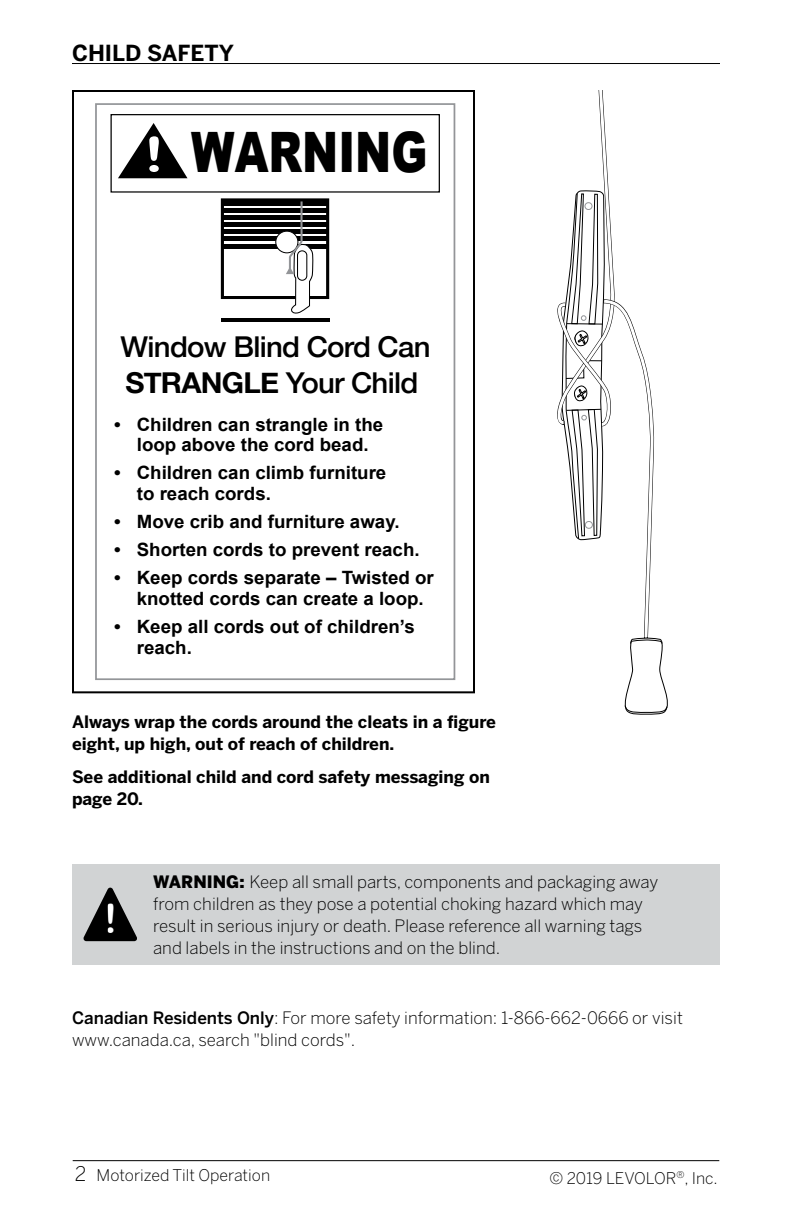
<style>
.page{position:relative;width:792px;height:1224px;background:#fff}
.page>*{position:absolute;margin:0;border:0;box-sizing:border-box;transform-origin:0 0}
.t1{font:900 55.8px "Arial";color:#000;scale:.78 1}
.t2{font:40.4px "Arial Rounded MT Bold";color:#fff}
.t3{font:500 28.8px/35.4px "Helvetica Neue";letter-spacing:-.025em;color:#000}
.t4{font:700 22px "Benton Sans";color:#000}
.t5{font:300 20px "Benton Sans";color:#000}
.t6{font:700 18.4px/20.8px "Arial";color:#000}
.t7{font:300 17px/22px "Benton Sans";color:#000}
.t8{font:700 17px/22px "Benton Sans";color:#000}
.t9{font:300 16px "Benton Sans";color:#000}
.s1{font-family:"Arial Rounded MT Bold";font-weight:400;font-size:48.2px;color:#fff}
.s2{font-weight:700}
.s3{font-weight:900}
.s4{font-weight:500}
</style>
<div class="page">
<hr style="left:72px;top:63px;width:648px;height:1px;background:#000">
<hr style="left:73px;top:1160px;width:646px;height:1px;background:#000">
<div style="left:72px;top:864px;width:648px;height:101px;background:#d1d3d4"></div>
<svg style="left:83px;top:888px;width:54px;height:53px"></svg>
<div style="left:223px;top:201px;width:105px;height:5px;background:#000"></div>
<div style="left:223px;top:208px;width:105px;height:5px;background:#000"></div>
<div style="left:223px;top:215px;width:105px;height:5px;background:#000"></div>
<div style="left:223px;top:222px;width:105px;height:5px;background:#000"></div>
<div style="left:223px;top:229px;width:105px;height:5px;background:#000"></div>
<div style="left:223px;top:236px;width:105px;height:5px;background:#000"></div>
<div style="left:223px;top:244px;width:105px;height:5px;background:#000"></div>
<hr style="left:221px;top:319px;width:108px;height:3px;background:#000">
<div style="left:221px;top:198px;width:108px;height:101px;border:3px solid #000"></div>
<div style="left:276px;top:231px;width:22px;height:22px;background:#fff;border-radius:50%"></div>
<div style="left:275px;top:231px;width:23px;height:22px;border:1px solid #000;border-radius:50%"></div>
<svg style="left:286px;top:199px;width:28px;height:115px"></svg>
<div style="left:111px;top:114px;width:329px;height:79px;border:1px solid #000"></div>
<svg style="left:118px;top:123px;width:70px;height:55px"></svg>
<div style="left:95px;top:103px;width:360px;height:577px;border:2px solid #939598"></div>
<div style="left:72px;top:90px;width:403px;height:603px;border:2px solid #000"></div>
<svg style="left:557px;top:90px;width:111px;height:625px"></svg>
<p class="t4" style="left:72px;top:40px;width:163px">CHILD SAFETY</p>
<h1 class="t1" style="left:143px;top:111px;width:366px"><span class="s1">!</span> WARNING</h1>
<h3 class="t3" style="left:121px;top:327px;width:311px">Window Blind Cord Can<br><span class="s2">STRANGLE</span> Your Child</h3>
<p class="t6" style="left:114px;top:414px;width:271px;text-align:center">• Children can strangle in the loop above the cord bead.</p>
<p class="t6" style="left:137px;top:463px;width:251px;text-indent:-23px">• Children can climb furniture to reach cords.</p>
<p class="t6" style="left:114px;top:512px;width:287px">• Move crib and furniture away.</p>
<p class="t6" style="left:114px;top:540px;width:307px">• Shorten cords to prevent reach.</p>
<p class="t6" style="left:137px;top:568px;width:299px;text-indent:-23px">• Keep cords separate – Twisted or knotted cords can create a loop.</p>
<p class="t6" style="left:137px;top:617px;width:279px;text-indent:-23px">• Keep all cords out of children’s reach.</p>
<p class="t8" style="left:72px;top:710px;width:426px">Always wrap the cords around the cleats in a figure eight, up high, out of reach of children.</p>
<p class="t8" style="left:72px;top:766px;width:419px">See additional child and cord safety messaging on page 20.</p>
<h2 class="t2" style="left:104px;top:895px;width:15px">!</h2>
<p class="t7" style="left:153px;top:871px;width:507px"><span class="s3">WARNING:</span> Keep all small parts, components and packaging away from children as they pose a potential choking hazard which may result in serious injury or death. Please reference all warning tags and labels in the instructions and on the blind.</p>
<p class="t7" style="left:72px;top:1007px;width:612px"><span class="s4">Canadian Residents Only</span>: For more safety information: 1-866-662-0666 or visit www.canada.ca, search "blind cords".</p>
<p class="t5" style="left:75px;top:1162px;width:13px">2</p>
<p class="t9" style="left:549px;top:1168px;width:170px">© 2019 LEVOLOR<sup>®</sup>, Inc.</p>
<p class="t9" style="left:97px;top:1165px;width:175px">Motorized Tilt Operation</p>
</div>
